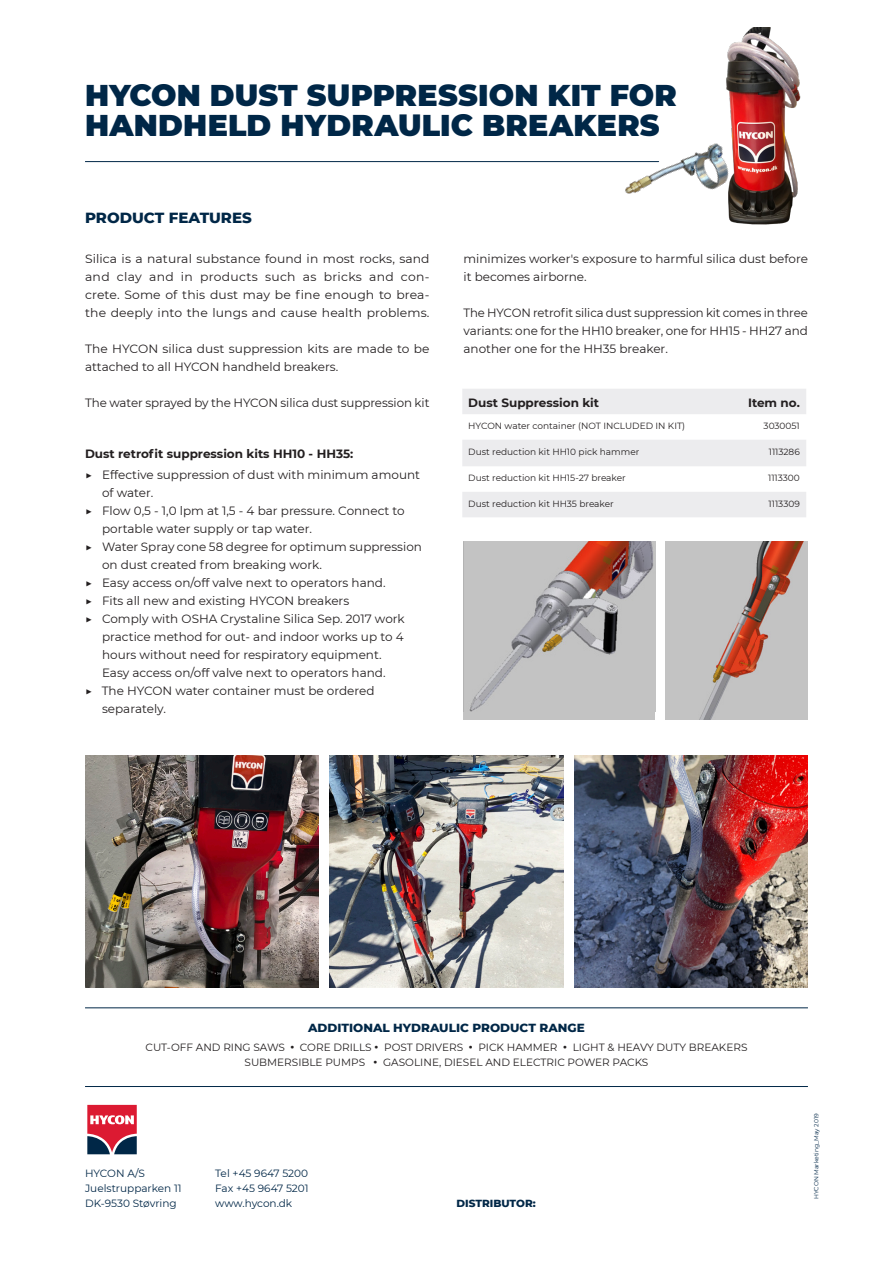
<style>
.page{position:relative;width:893px;height:1263px;background:#fff}
.page>*{position:absolute;margin:0;border:0;box-sizing:border-box;transform-origin:0 0}
.HYCON_Header{font:900 30px/30px "Montserrat";letter-spacing:.01em;color:#002747}
.t1{font:800 15px "Montserrat";color:#002747}
.HYCON_Body{font:12px/18px "Montserrat";color:#231f20}
.HYCON_Body-2{font:700 12px "Montserrat";color:#231f20}
.HYCON_Infotext{font:800 12px "Montserrat";color:#002747}
.HYCON_Infotext-2{font:10.5px "Montserrat";color:#231f20}
.t2{font:10.5px "Montserrat";color:#002747}
.t3{font:800 10.5px "Montserrat";color:#002747}
.HYCON_Body-3{font:9px "Montserrat";color:#231f20}
.t4{font:6px "Montserrat";color:#002747}
.s1{font-weight:900}
</style>
<div class="page">
<hr style="left:85px;top:161px;width:683px;height:1px;background:#002747">
<hr style="left:85px;top:1007px;width:723px;height:1px;background:#002747">
<hr style="left:85px;top:1086px;width:723px;height:1px;background:#002747">
<img style="left:726px;top:27px;width:75px;height:198px">
<img style="left:330px;top:756px;width:233px;height:231px">
<img style="left:574px;top:756px;width:234px;height:232px">
<img style="left:85px;top:756px;width:234px;height:232px">
<svg style="left:87px;top:1104px;width:50px;height:51px;background:#ae4c61"></svg>
<div style="left:463px;top:542px;width:192px;height:178px;background:#c3c3c3"></div>
<img style="left:463px;top:542px;width:190px;height:170px">
<img style="left:666px;top:542px;width:142px;height:178px">
<img style="left:614px;top:115px;width:140px;height:110px">
<svg style="left:462px;top:389px;width:344px;height:128px"></svg>
<p class="HYCON_Header" style="left:85px;top:78px;width:593px">HYCON DUST SUPPRESSION KIT FOR<br>HANDHELD HYDRAULIC BREAKERS</p>
<p class="t1" style="left:85px;top:207px;width:168px">PRODUCT FEATURES</p>
<p class="HYCON_Body" style="left:85px;top:249px;width:346px;text-align:justify">Silica is a natural substance found in most rocks, sand and clay and in products such as bricks and con&shy;crete. Some of this dust may be fine enough to brea&shy;the deeply into the lungs and cause health problems.</p>
<p class="HYCON_Body" style="left:85px;top:339px;width:346px">The HYCON silica dust suppression kits are made to be attached to all HYCON handheld breakers.</p>
<p class="HYCON_Body" style="left:85px;top:393px;width:346px">The water sprayed by the HYCON silica dust suppression kit</p>
<p class="HYCON_Body-2" style="left:85px;top:445px;width:270px">Dust retrofit suppression kits HH10 - HH35:</p>
<p class="HYCON_Body" style="left:102px;top:465px;width:320px;text-indent:-17px">▶ Effective suppression of dust with minimum amount of water.</p>
<p class="HYCON_Body" style="left:102px;top:501px;width:304px;text-indent:-17px">▶ Flow 0,5 - 1,0 lpm at 1,5 - 4 bar pressure. Connect to portable water supply or tap water.</p>
<p class="HYCON_Body" style="left:102px;top:537px;width:321px;text-indent:-17px">▶ Water Spray cone 58 degree for optimum suppression on dust created from breaking work.</p>
<p class="HYCON_Body" style="left:85px;top:573px;width:302px">▶ Easy access on/off valve next to operators hand.</p>
<p class="HYCON_Body" style="left:85px;top:591px;width:266px">▶ Fits all new and existing HYCON breakers</p>
<p class="HYCON_Body" style="left:102px;top:609px;width:304px;text-align:justify;text-indent:-17px">▶ Comply with OSHA Crystaline Silica Sep. 2017 work practice method for out- and indoor works up to 4 hours without need for respiratory equipment.</p>
<p class="HYCON_Body" style="left:102px;top:663px;width:285px">Easy access on/off valve next to operators hand.</p>
<p class="HYCON_Body" style="left:102px;top:681px;width:274px;text-indent:-17px">▶ The HYCON water container must be ordered separately.</p>
<p class="HYCON_Body" style="left:463px;top:249px;width:346px">minimizes worker's exposure to harmful silica dust before it becomes airborne.</p>
<p class="HYCON_Body" style="left:463px;top:303px;width:346px;text-align:justify">The HYCON retrofit silica dust suppression kit comes in three variants: one for the HH10 breaker, one for HH15 - HH27 and another one for the HH35 breaker.</p>
<p class="HYCON_Body-2" style="left:468px;top:394px;width:132px">Dust Suppression kit</p>
<p class="HYCON_Body-2" style="left:748px;top:394px;width:53px">Item no.</p>
<p class="HYCON_Body-3" style="left:468px;top:420px;width:218px">HYCON water container (NOT INCLUDED IN KIT)</p>
<p class="HYCON_Body-3" style="left:764px;top:420px;width:38px">3030051</p>
<p class="HYCON_Body-3" style="left:468px;top:445px;width:173px">Dust reduction kit HH10 pick hammer</p>
<p class="HYCON_Body-3" style="left:769px;top:445px;width:33px">1113286</p>
<p class="HYCON_Body-3" style="left:468px;top:472px;width:159px">Dust reduction kit HH15-27 breaker</p>
<p class="HYCON_Body-3" style="left:768px;top:472px;width:33px">1113300</p>
<p class="HYCON_Body-3" style="left:468px;top:497px;width:147px">Dust reduction kit HH35 breaker</p>
<p class="HYCON_Body-3" style="left:769px;top:497px;width:33px">1113309</p>
<p class="HYCON_Infotext" style="left:308px;top:1019px;width:278px">ADDITIONAL HYDRAULIC PRODUCT RANGE</p>
<p class="HYCON_Infotext-2" style="left:146px;top:1040px;width:603px">CUT-OFF AND RING SAWS <span class="s1">·</span> CORE DRILLS <span class="s1">·</span> POST DRIVERS <span class="s1">·</span> PICK HAMMER <span class="s1">·</span> LIGHT &amp; HEAVY DUTY BREAKERS</p>
<p class="HYCON_Infotext-2" style="left:245px;top:1055px;width:405px">SUBMERSIBLE PUMPS <span class="s1">·</span> GASOLINE, DIESEL AND ELECTRIC POWER PACKS</p>
<p class="t2" style="left:85px;top:1166px;width:61px">HYCON A/S</p>
<p class="t2" style="left:85px;top:1181px;width:98px">Juelstrupparken 11</p>
<p class="t2" style="left:85px;top:1196px;width:93px">DK-9530 Støvring</p>
<p class="t2" style="left:215px;top:1166px;width:94px">Tel +45 9647 5200</p>
<p class="t2" style="left:215px;top:1181px;width:95px">Fax +45 9647 5201</p>
<p class="t2" style="left:215px;top:1196px;width:78px">www.hycon.dk</p>
<p class="t3" style="left:456px;top:1195px;width:81px">DISTRIBUTOR:</p>
<p class="t4" style="left:812px;top:1199px;width:87px;rotate:-90deg">HYCON Marketing_May 2019</p>
</div>
